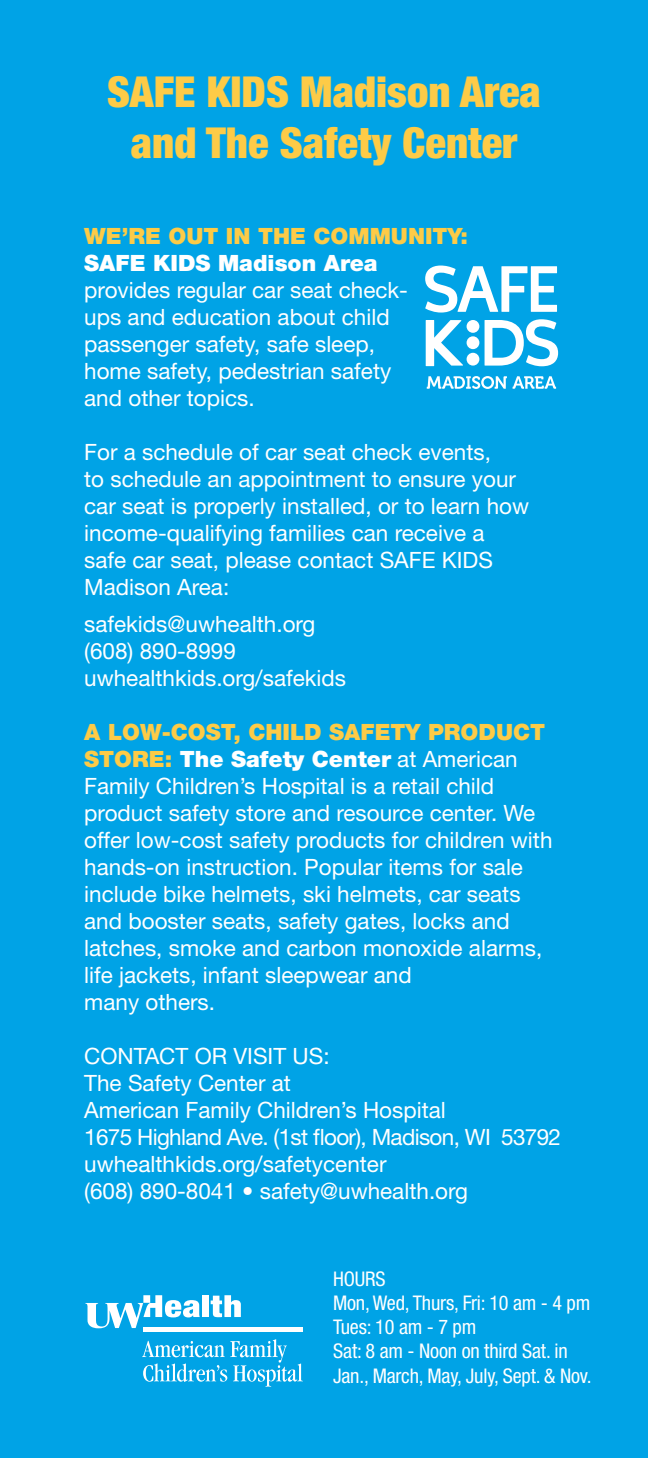
<style>
.page{position:relative;width:648px;height:1458px;background:#00a3e6}
.page>*{position:absolute;margin:0;border:0;box-sizing:border-box;transform-origin:0 0}
.t1{font:900 condensed 42.75px/51.3px "Helvetica Neue LT Std";color:#fdcb47;text-align:center}
.t2{font:22.5px/27px "Helvetica Neue LT Std";color:#fff}
.t3{font:900 22.5px "Helvetica Neue LT Std";color:#fdcb47}
.t4{font:900 22.5px "Helvetica Neue LT Std";color:#fff}
.t5{font:condensed 20.25px/24.3px "Helvetica Neue LT Std";letter-spacing:-.01em;color:#fff}
.s1{font-weight:900;color:#fdcb47}
.s2{font-weight:900}
</style>
<div class="page">
<svg style="left:427px;top:376px;width:80px;height:13px"></svg>
<svg style="left:513px;top:376px;width:43px;height:13px"></svg>
<svg style="left:426px;top:319px;width:132px;height:47px"></svg>
<svg style="left:425px;top:266px;width:132px;height:47px"></svg>
<hr style="left:143px;top:1327px;width:160px;height:4px;background:#fff">
<div style="left:202px;top:1295px;width:7px;height:22px;background:#fff"></div>
<svg style="left:211px;top:1295px;width:30px;height:22px"></svg>
<svg style="left:85px;top:1295px;width:115px;height:33px"></svg>
<svg style="left:142px;top:1339px;width:161px;height:48px"></svg>
<h1 class="t1" style="left:107px;top:65px;width:435px">SAFE KIDS Madison Area and The Safety Center</h1>
<p class="t3" style="left:84px;top:223px;width:385px">WE’RE OUT IN THE COMMUNITY:</p>
<p class="t4" style="left:84px;top:250px;width:295px">SAFE KIDS Madison Area</p>
<p class="t2" style="left:84px;top:276px;width:325px">provides regular car seat check&shy;ups and education about child passenger safety, safe sleep, home safety, pedestrian safety and other topics.</p>
<p class="t2" style="left:84px;top:438px;width:446px">For a schedule of car seat check events,<br>to schedule an appointment to ensure your car seat is properly installed, or to learn how income-qualifying families can receive a safe car seat, please contact SAFE KIDS Madison Area:</p>
<p class="t2" style="left:84px;top:610px;width:263px">safekids@uwhealth.org (608) 890-8999 uwhealthkids.org/safekids</p>
<p class="t2" style="left:84px;top:718px;width:470px"><span class="s1">A LOW-COST, CHILD SAFETY PRODUCT STORE:</span> <span class="s2">The Safety Center</span> at American Family Children’s Hospital is a retail child product safety store and resource center. We offer low-cost safety products for children with hands-on instruction. Popular items for sale include bike helmets, ski helmets, car seats and booster seats, safety gates, locks and latches, smoke and carbon monoxide alarms, life jackets, infant sleepwear and<br>many others.</p>
<p class="t2" style="left:84px;top:1042px;width:478px">CONTACT OR VISIT US:<br>The Safety Center at<br>American Family Children’s Hospital<br>1675 Highland Ave. (1st floor), Madison, WI 53792 uwhealthkids.org/safetycenter<br>(608) 890-8041 • safety@uwhealth.org</p>
<p class="t5" style="left:333px;top:1266px;width:260px">HOURS<br>Mon, Wed, Thurs, Fri: 10 am - 4 pm<br>Tues: 10 am - 7 pm<br>Sat: 8 am - Noon on third Sat. in<br>Jan., March, May, July, Sept. &amp; Nov.</p>
</div>
